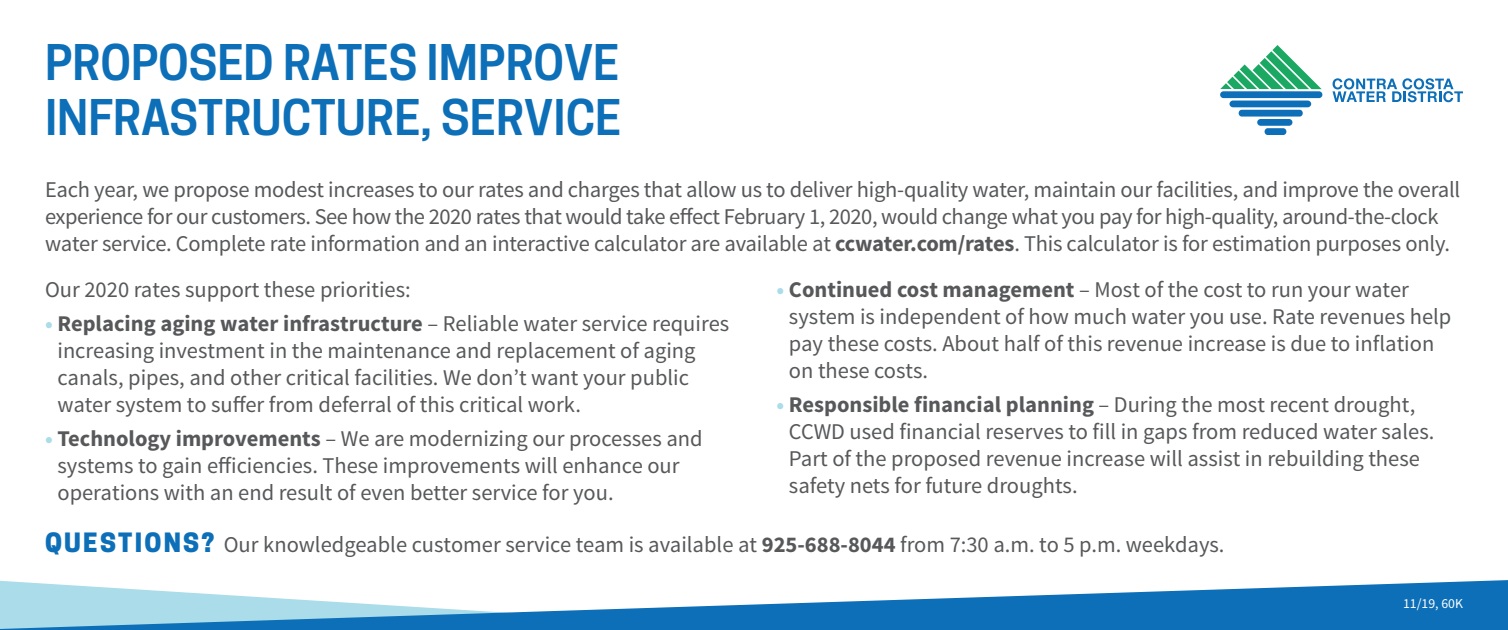
<style>
.page{position:relative;width:1508px;height:630px;background:#fff}
.page>*{position:absolute;margin:0;border:0;box-sizing:border-box;transform-origin:0 0}
.t1{font:600 46.25px/55.5px "Cooper Hewitt";color:#0c6fb8}
.t2{font:22.5px/27px "Source Sans Pro";color:#57585a}
.t3{font:13.75px "Source Sans Pro";color:#fff}
.s1{font-weight:700}
.s2{font-weight:700;color:#aadce9}
.s3{font-family:"Cooper Hewitt";font-weight:800;font-size:25px;color:#0c6fb8}
</style>
<div class="page">
<svg style="left:0;top:580px;width:1508px;height:50px;fill:#1373ba"></svg>
<svg style="left:1220px;top:45px;width:101px;height:44px"></svg>
<div style="left:1220px;top:91px;width:102px;height:7px;background:#0c6fb8;border-radius:3px"></div>
<div style="left:1229px;top:101px;width:82px;height:6px;background:#0c6fb8;border-radius:4px"></div>
<div style="left:1238px;top:110px;width:64px;height:7px;background:#0c6fb8;border-radius:3px"></div>
<div style="left:1257px;top:119px;width:35px;height:7px;background:#0c6fb8;border-radius:3px"></div>
<div style="left:1264px;top:128px;width:22px;height:7px;background:#0c6fb8;border-radius:3px"></div>
<svg style="left:1332px;top:78px;width:130px;height:24px"></svg>
<h1 class="t1" style="left:45px;top:35px;width:578px">PROPOSED RATES IMPROVE<br>INFRASTRUCTURE, SERVICE</h1>
<p class="t2" style="left:45px;top:176px;width:1416px">Each year, we propose modest increases to our rates and charges that allow us to deliver high-quality water, maintain our facilities, and improve the overall experience for our customers. See how the 2020 rates that would take effect February 1, 2020, would change what you pay for high-quality, around-the-clock water service. Complete rate information and an interactive calculator are available at <span class="s1">ccwater.com/rates</span>. This calculator is for estimation purposes only.</p>
<p class="t2" style="left:45px;top:276px;width:367px">Our 2020 rates support these priorities:</p>
<p class="t2" style="left:57px;top:310px;width:673px;text-indent:-12px"><span class="s2">•</span> <span class="s1">Replacing aging water infrastructure</span> – Reliable water service requires increasing investment in the maintenance and replacement of aging canals, pipes, and other critical facilities. We don’t want your public water system to suffer from deferral of this critical work.</p>
<p class="t2" style="left:57px;top:425px;width:647px;text-indent:-12px"><span class="s2">•</span> <span class="s1">Technology improvements</span> – We are modernizing our processes and systems to gain efficiencies. These improvements will enhance our operations with an end result of even better service for you.</p>
<p class="t2" style="left:789px;top:276px;width:664px;text-indent:-12px"><span class="s2">•</span> <span class="s1">Continued cost management</span> – Most of the cost to run your water system is independent of how much water you use. Rate revenues help pay these costs. About half of this revenue increase is due to inflation on these costs.</p>
<p class="t2" style="left:789px;top:391px;width:647px;text-indent:-12px"><span class="s2">•</span> <span class="s1">Responsible financial planning</span> – During the most recent drought, CCWD used financial reserves to fill in gaps from reduced water sales.<br>Part of the proposed revenue increase will assist in rebuilding these safety nets for future droughts.</p>
<p class="t2" style="left:45px;top:532px;width:1181px"><span class="s3">QUESTIONS?</span> Our knowledgeable customer service team is available at <span class="s1">925-688-8044</span> from 7:30 a.m. to 5 p.m. weekdays.</p>
<p class="t3" style="left:1403px;top:595px;width:61px">11/19, 60K</p>
</div>
